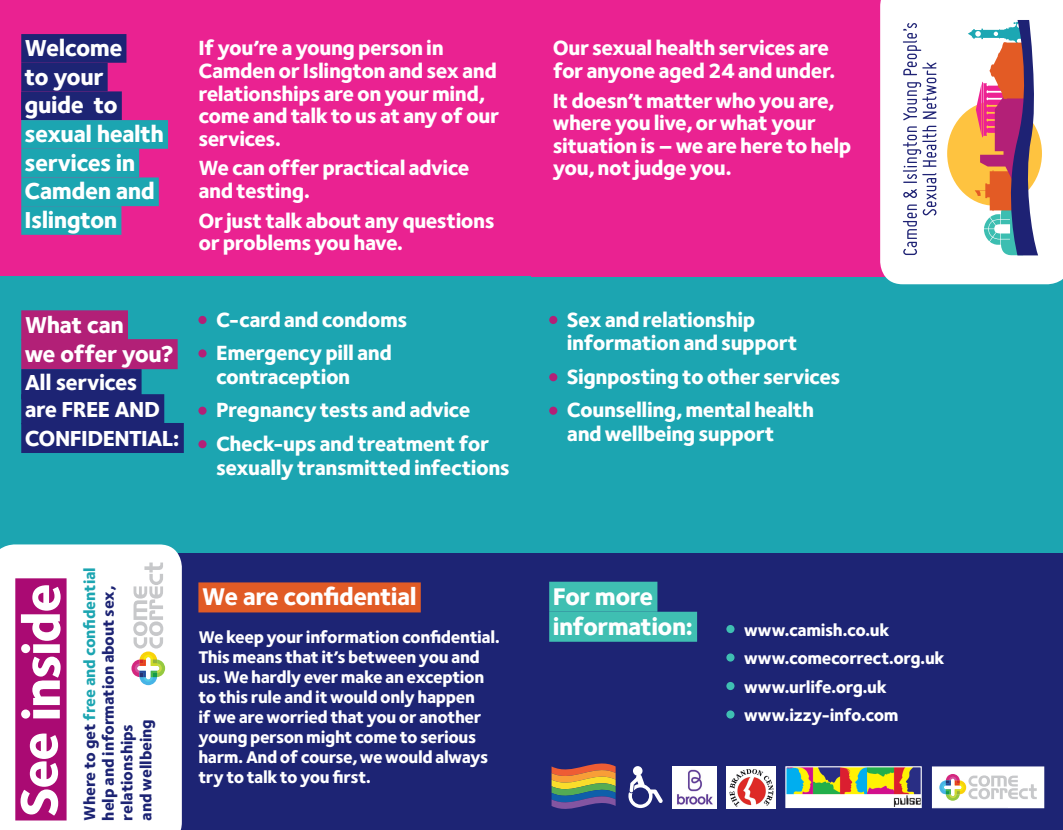
<style>
.page{position:relative;width:1063px;height:830px;background:#fff}
.page>*{position:absolute;margin:0;border:0;box-sizing:border-box;transform-origin:0 0}
.t1{font:800 53.75px "Foundry Sterling";letter-spacing:-.03em;color:#fff}
.t2{font:800 25px/30px "Foundry Sterling";letter-spacing:-.025em;color:#fff}
.t3{font:800 23.88px/28.6px "Foundry Sterling";letter-spacing:-.025em;color:#fff}
.t4{font:800 23.75px/28.8px "Foundry Sterling";letter-spacing:-.03em;color:#fff}
.t5{font:800 22.5px/28.1px "Foundry Sterling";letter-spacing:-.025em;color:#fff}
.t6{font:800 21.25px/22.5px "Foundry Sterling";letter-spacing:-.025em;color:#fff}
.t7{font:800 17.5px/20px "Foundry Sterling";letter-spacing:-.02em;color:#fff}
.t8{font:800 16.25px/18.8px "Foundry Sterling";letter-spacing:-.005em;color:#1d2474}
.s1{color:#1ca5b1}
</style>
<div class="page">
<div style="left:0;top:0;width:531px;height:276px;background:#ea2291"></div>
<div style="left:531px;top:276px;width:532px;height:277px;background:#1ca5b1"></div>
<div style="left:0;top:553px;width:531px;height:276px;background:#1d2474"></div>
<div style="left:0;top:276px;width:531px;height:277px;background:#1ca5b1"></div>
<div style="left:531px;top:0;width:532px;height:276px;background:#ea2291"></div>
<div style="left:531px;top:553px;width:532px;height:276px;background:#1d2474"></div>
<div style="left:21px;top:34px;width:105px;height:29px;background:#1d2474"></div>
<div style="left:21px;top:63px;width:87px;height:28px;background:#1d2474"></div>
<div style="left:21px;top:91px;width:101px;height:29px;background:#1d2474"></div>
<div style="left:21px;top:120px;width:147px;height:29px;background:#1ca5b1"></div>
<div style="left:21px;top:149px;width:118px;height:28px;background:#1ca5b1"></div>
<div style="left:21px;top:177px;width:138px;height:29px;background:#1ca5b1"></div>
<div style="left:21px;top:206px;width:100px;height:29px;background:#1ca5b1"></div>
<div style="left:198px;top:316px;width:9px;height:8px;background:#b22077;border-radius:50%"></div>
<div style="left:198px;top:349px;width:9px;height:8px;background:#b22077;border-radius:50%"></div>
<div style="left:198px;top:406px;width:9px;height:8px;background:#b22077;border-radius:50%"></div>
<div style="left:198px;top:440px;width:9px;height:8px;background:#b22077;border-radius:50%"></div>
<div style="left:549px;top:316px;width:8px;height:8px;background:#b22077;border-radius:50%"></div>
<div style="left:549px;top:373px;width:8px;height:8px;background:#b22077;border-radius:50%"></div>
<div style="left:549px;top:406px;width:8px;height:8px;background:#b22077;border-radius:50%"></div>
<div style="left:21px;top:310px;width:107px;height:30px;background:#b22077"></div>
<div style="left:21px;top:339px;width:157px;height:30px;background:#b22077"></div>
<div style="left:21px;top:369px;width:121px;height:30px;background:#1d2474"></div>
<div style="left:21px;top:394px;width:143px;height:30px;background:#1d2474"></div>
<div style="left:21px;top:423px;width:163px;height:30px;background:#1d2474"></div>
<div style="left:549px;top:581px;width:108px;height:30px;background:#3fbfb2"></div>
<div style="left:549px;top:611px;width:148px;height:30px;background:#3fbfb2"></div>
<svg style="left:726px;top:624px;width:9px;height:8px"></svg>
<div style="left:726px;top:653px;width:9px;height:8px;background:#3fbfb2;border-radius:50%"></div>
<svg style="left:726px;top:681px;width:9px;height:8px"></svg>
<div style="left:726px;top:710px;width:9px;height:8px;background:#3fbfb2;border-radius:50%"></div>
<div style="left:198px;top:582px;width:223px;height:30px;background:#e15b25"></div>
<svg style="left:931px;top:766px;width:114px;height:42px;background:#e9e9e7"></svg>
<svg style="left:785px;top:766px;width:137px;height:42px;background:#b3b491"></svg>
<img style="left:727px;top:766px;width:48px;height:41px">
<img style="left:672px;top:766px;width:44px;height:41px">
<svg style="left:628px;top:766px;width:35px;height:41px"></svg>
<div style="left:0;top:544px;width:182px;height:285px;background:#fff"></div>
<div style="left:880px;top:0;width:183px;height:284px;background:#fff"></div>
<svg style="left:903px;top:20px;width:136px;height:235px;background:#cfb7b7"></svg>
<div style="left:15px;top:578px;width:52px;height:242px;background:#aa0a73"></div>
<svg style="left:24px;top:562px;width:141px;height:243px"></svg>
<svg style="left:552px;top:763px;width:64px;height:46px;background:#8a7861"></svg>
<p class="t3" style="left:25px;top:33px;width:141px">Welcome<br>to your guide to sexual health services in<br>Camden and<br>Islington</p>
<p class="t6" style="left:198px;top:36px;width:302px">If you’re a young person in<br>Camden or Islington and sex and relationships are on your mind, come and talk to us at any of our services.</p>
<p class="t6" style="left:198px;top:156px;width:273px">We can offer practical advice and testing.</p>
<p class="t6" style="left:198px;top:208px;width:298px">Or just talk about any questions or problems you have.</p>
<p class="t4" style="left:25px;top:310px;width:150px">What can<br>we offer you?</p>
<p class="t5" style="left:25px;top:367px;width:156px">All services<br>are FREE AND<br>CONFIDENTIAL:</p>
<p class="t6" style="left:216px;top:302px;width:193px;line-height:33.5px">C-card and condoms<br>Emergency pill and</p>
<p class="t6" style="left:216px;top:359px;width:275px;line-height:33.5px">contraception<br>Pregnancy tests and advice<br>Check-ups and treatment for</p>
<p class="t6" style="left:216px;top:455px;width:295px">sexually transmitted infections</p>
<h1 class="t1" style="left:4px;top:816px;width:235px;rotate:-90deg">See inside</h1>
<p class="t8" style="left:80px;top:820px;width:255px;rotate:-90deg">Where to get <span class="s1">free and confidential </span>help and information about sex, relationships<br>and wellbeing</p>
<p class="t2" style="left:202px;top:581px;width:216px">We are confidential</p>
<p class="t7" style="left:198px;top:626px;width:303px">We keep your information confidential.<br>This means that it’s between you and us. We hardly ever make an exception to this rule and it would only happen<br>if we are worried that you or another young person might come to serious harm. And of course, we would always try to talk to you first.</p>
<p class="t6" style="left:553px;top:36px;width:284px">Our sexual health services are for anyone aged 24 and under.</p>
<p class="t6" style="left:553px;top:89px;width:300px">It doesn’t matter who you are, where you live, or what your situation is – we are here to help you, not judge you.</p>
<p class="t6" style="left:567px;top:307px;width:232px;line-height:23.8px">Sex and relationship information and support</p>
<p class="t6" style="left:567px;top:359px;width:275px;line-height:33.5px">Signposting to other services<br>Counselling, mental health</p>
<p class="t6" style="left:567px;top:422px;width:209px">and wellbeing support</p>
<p class="t2" style="left:553px;top:580px;width:142px">For more information:</p>
<p class="t7" style="left:744px;top:615px;width:202px;line-height:28.5px">www.camish.co.uk www.comecorrect.org.uk www.urlife.org.uk www.izzy-info.com</p>
</div>
